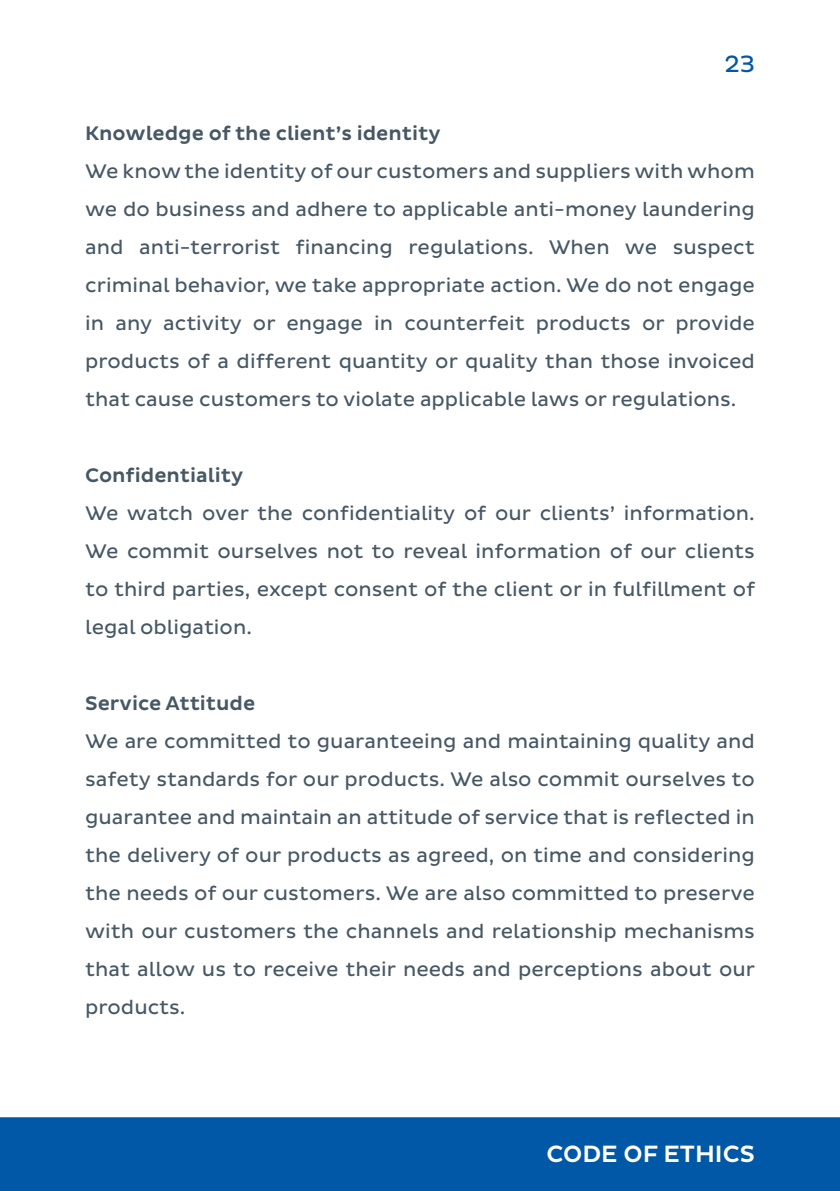
<style>
.page{position:relative;width:840px;height:1191px;background:#fff}
.page>*{position:absolute;margin:0;border:0;box-sizing:border-box;transform-origin:0 0}
.t1{font:500 24px "Pluto Sans";color:#fff}
.t2{font:24px "Pluto Sans";color:#0158a6}
.t3{font:20px/38px "Pluto Sans";color:#475865;text-align:justify}
.t4{font:500 20px "Pluto Sans";color:#475865}
</style>
<div class="page">
<div style="left:0;top:1117px;width:839px;height:74px;background:#0158a6"></div>
<p class="t2" style="left:724px;top:50px;width:32px">23</p>
<p class="t4" style="left:85px;top:122px;width:357px">Knowledge of the client’s identity</p>
<p class="t3" style="left:85px;top:152px;width:670px">We know the identity of our customers and suppliers with whom we do business and adhere to applicable anti-money laundering and anti-terrorist financing regulations. When we suspect criminal behavior, we take appropriate action. We do not engage in any activity or engage in counterfeit products or provide products of a different quantity or quality than those invoiced that cause customers to violate applicable laws or regulations.</p>
<p class="t4" style="left:85px;top:464px;width:160px">Confidentiality</p>
<p class="t3" style="left:85px;top:494px;width:671px">We watch over the confidentiality of our clients’ information.<br>We commit ourselves not to reveal information of our clients to third parties, except consent of the client or in fulfillment of legal obligation.</p>
<p class="t4" style="left:85px;top:692px;width:171px">Service Attitude</p>
<p class="t3" style="left:85px;top:722px;width:671px">We are committed to guaranteeing and maintaining quality and safety standards for our products. We also commit ourselves to guarantee and maintain an attitude of service that is reflected in the delivery of our products as agreed, on time and considering the needs of our customers. We are also committed to preserve with our customers the channels and relationship mechanisms that allow us to receive their needs and perceptions about our products.</p>
<p class="t1" style="left:546px;top:1140px;width:210px">CODE OF ETHICS</p>
</div>
